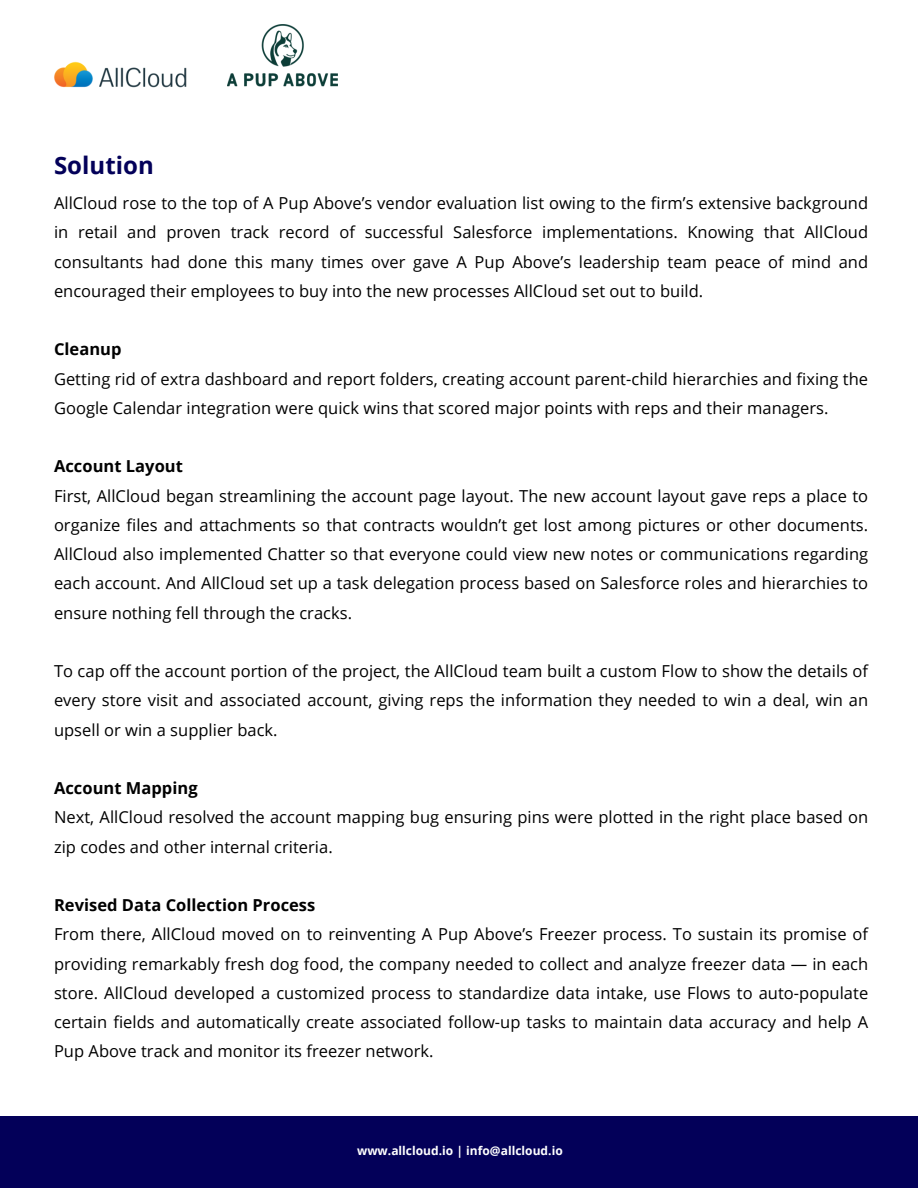
<style>
.page{position:relative;width:918px;height:1188px;background:#fff}
.page>*{position:absolute;margin:0;border:0;box-sizing:border-box;transform-origin:0 0}
.t1{font:700 24px "Open Sans";color:#030059}
.t2{font:16.5px/29.2px "Open Sans";color:#000;text-align:justify}
.t3{font:700 16.5px "Open Sans";color:#000}
.t4{font:700 12px "Open Sans";color:#fff}
</style>
<div class="page">
<div style="left:0;top:1116px;width:918px;height:72px;background:#030059"></div>
<img style="left:54px;top:61px;width:133px;height:27px">
<img style="left:227px;top:25px;width:110px;height:62px">
<p class="t1" style="left:54px;top:148px;width:101px">Solution</p>
<p class="t2" style="left:54px;top:188px;width:816px">AllCloud rose to the top of A Pup Above’s vendor evaluation list owing to the firm’s extensive background in retail and proven track record of successful Salesforce implementations. Knowing that AllCloud consultants had done this many times over gave A Pup Above’s leadership team peace of mind and encouraged their employees to buy into the new processes AllCloud set out to build.</p>
<p class="t3" style="left:54px;top:338px;width:69px">Cleanup</p>
<p class="t2" style="left:54px;top:363px;width:816px">Getting rid of extra dashboard and report folders, creating account parent-child hierarchies and fixing the<br>Google Calendar integration were quick wins that scored major points with reps and their managers.</p>
<p class="t3" style="left:54px;top:455px;width:130px">Account Layout</p>
<p class="t2" style="left:54px;top:480px;width:816px">First, AllCloud began streamlining the account page layout. The new account layout gave reps a place to organize files and attachments so that contracts wouldn’t get lost among pictures or other documents.<br>AllCloud also implemented Chatter so that everyone could view new notes or communications regarding each account. And AllCloud set up a task delegation process based on Salesforce roles and hierarchies to ensure nothing fell through the cracks.</p>
<p class="t2" style="left:54px;top:656px;width:816px">To cap off the account portion of the project, the AllCloud team built a custom Flow to show the details of every store visit and associated account, giving reps the information they needed to win a deal, win an upsell or win a supplier back.</p>
<p class="t3" style="left:54px;top:776px;width:145px">Account Mapping</p>
<p class="t2" style="left:54px;top:802px;width:816px">Next, AllCloud resolved the account mapping bug ensuring pins were plotted in the right place based on zip codes and other internal criteria.</p>
<p class="t3" style="left:54px;top:893px;width:263px">Revised Data Collection Process</p>
<p class="t2" style="left:54px;top:919px;width:816px">From there, AllCloud moved on to reinventing A Pup Above’s Freezer process. To sustain its promise of providing remarkably fresh dog food, the company needed to collect and analyze freezer data — in each store. AllCloud developed a customized process to standardize data intake, use Flows to auto-populate certain fields and automatically create associated follow-up tasks to maintain data accuracy and help A Pup Above track and monitor its freezer network.</p>
<p class="t4" style="left:357px;top:1142px;width:207px">www.allcloud.io | info@allcloud.io</p>
</div>
